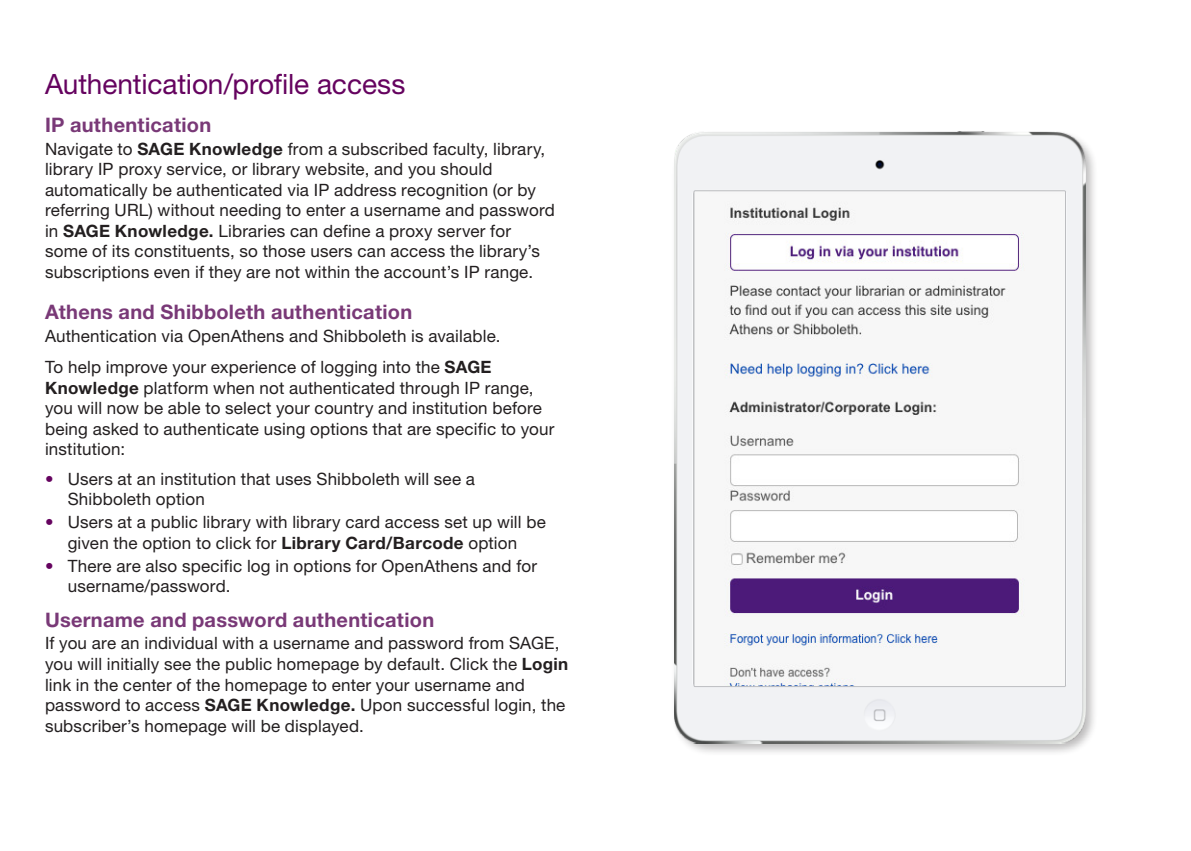
<style>
.page{position:relative;width:1191px;height:851px;background:#fff}
.page>*{position:absolute;margin:0;border:0;box-sizing:border-box;transform-origin:0 0}
.Heading_2{font:28px "Helvetica Neue LT Std";letter-spacing:-.005em;color:#65035f}
.Heading_3{font:700 20px "Helvetica Neue LT Std";letter-spacing:.015em;color:#793977}
.Copy{font:17px/20.4px "Helvetica Neue LT Std";letter-spacing:.01em;color:#231f20}
.s1{font-weight:700}
.s2{color:#65035f}
</style>
<div class="page">
<div style="left:671px;top:129px;width:427px;height:627px;background:#231f20;opacity:.3"></div>
<img style="left:674px;top:132px;width:411px;height:611px">
<div style="left:694px;top:191px;width:371px;height:495px;background:#f7f7f7"></div>
<img style="left:729px;top:207px;width:290px;height:478px">
<p class="Heading_2" style="left:45px;top:67px;width:362px">Authentication/profile access</p>
<p class="Heading_3" style="left:45px;top:112px;width:168px">IP authentication</p>
<p class="Copy" style="left:45px;top:138px;width:511px">Navigate to <span class="s1">SAGE Knowledge</span> from a subscribed faculty, library, library IP proxy service, or library website, and you should automatically be authenticated via IP address recognition (or by referring URL) without needing to enter a username and password in <span class="s1">SAGE Knowledge.</span> Libraries can define a proxy server for some of its constituents, so those users can access the library’s subscriptions even if they are not within the account’s IP range.</p>
<p class="Heading_3" style="left:45px;top:299px;width:369px">Athens and Shibboleth authentication</p>
<p class="Copy" style="left:45px;top:325px;width:457px">Authentication via OpenAthens and Shibboleth is available.</p>
<p class="Copy" style="left:45px;top:357px;width:511px">To help improve your experience of logging into the <span class="s1">SAGE Knowledge</span> platform when not authenticated through IP range, you will now be able to select your country and institution before being asked to authenticate using options that are specific to your institution:</p>
<p class="Copy" style="left:68px;top:468px;width:409px;text-indent:-23px"><span class="s2">•</span> Users at an institution that uses Shibboleth will see a<br>Shibboleth option</p>
<p class="Copy" style="left:45px;top:511px;width:502px;text-align:center"><span class="s2">•</span> Users at a public library with library card access set up will be given the option to click for <span class="s1">Library Card/Barcode</span> option</p>
<p class="Copy" style="left:68px;top:555px;width:471px;text-indent:-23px"><span class="s2">•</span> There are also specific log in options for OpenAthens and for username/password.</p>
<p class="Heading_3" style="left:45px;top:607px;width:391px">Username and password authentication</p>
<p class="Copy" style="left:45px;top:632px;width:525px">If you are an individual with a username and password from SAGE, you will initially see the public homepage by default. Click the <span class="s1">Login </span>link in the center of the homepage to enter your username and password to access <span class="s1">SAGE Knowledge.</span> Upon successful login, the subscriber’s homepage will be displayed.</p>
</div>
